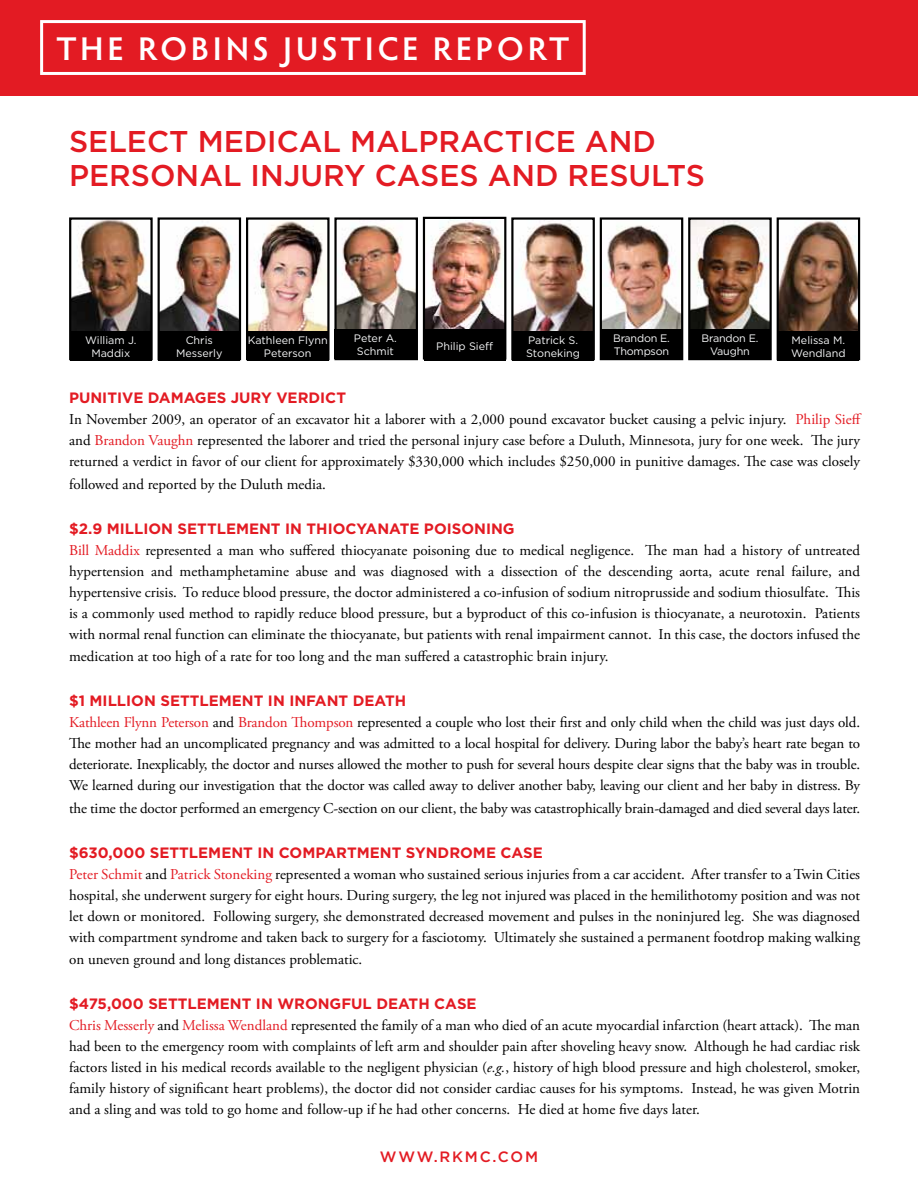
<style>
.page{position:relative;width:918px;height:1188px;background:#fff}
.page>*{position:absolute;margin:0;border:0;box-sizing:border-box;transform-origin:0 0}
.t1{font:600 33px "Hypatia Sans Pro";letter-spacing:.105em;color:#fff}
.t2{font:500 30px "Gotham HTF";color:#e31b23}
.t3{font:15px/21px "Adobe Garamond Pro";color:#000;text-align:justify}
.t4{font:700 15px "Gotham HTF";color:#e31b23}
.t5{font:500 15px "Gotham HTF";letter-spacing:.115em;color:#e31b23}
.t6{font:10.8px/12.9px "Gotham HTF";letter-spacing:-.005em;color:#f7f8f9;text-align:center}
.s1{color:#e31b23}
.s2{font-style:italic}
</style>
<div class="page">
<img style="left:426px;top:220px;width:77px;height:109px">
<div style="left:423px;top:217px;width:83px;height:143px;border:2px solid #000"></div>
<div style="left:424px;top:329px;width:81px;height:32px;background:#000"></div>
<img style="left:691px;top:220px;width:78px;height:109px">
<div style="left:688px;top:217px;width:84px;height:143px;border:2px solid #000"></div>
<div style="left:689px;top:329px;width:82px;height:30px;background:#000"></div>
<img style="left:603px;top:225px;width:77px;height:104px">
<div style="left:600px;top:217px;width:83px;height:143px;border:2px solid #000"></div>
<div style="left:601px;top:329px;width:81px;height:30px;background:#000"></div>
<img style="left:780px;top:220px;width:77px;height:111px">
<div style="left:777px;top:217px;width:83px;height:143px;border:2px solid #000"></div>
<div style="left:778px;top:331px;width:81px;height:29px;background:#000"></div>
<img style="left:249px;top:221px;width:78px;height:110px">
<div style="left:246px;top:217px;width:84px;height:143px;border:2px solid #000"></div>
<div style="left:247px;top:331px;width:82px;height:29px;background:#000"></div>
<img style="left:72px;top:220px;width:78px;height:111px">
<div style="left:69px;top:217px;width:84px;height:143px;border:2px solid #000"></div>
<div style="left:70px;top:331px;width:82px;height:29px;background:#000"></div>
<img style="left:514px;top:220px;width:78px;height:111px">
<div style="left:511px;top:217px;width:84px;height:143px;border:2px solid #000"></div>
<div style="left:512px;top:331px;width:82px;height:29px;background:#000"></div>
<img style="left:161px;top:225px;width:77px;height:106px">
<div style="left:158px;top:217px;width:83px;height:143px;border:2px solid #000"></div>
<div style="left:158px;top:331px;width:82px;height:29px;background:#000"></div>
<img style="left:337px;top:225px;width:78px;height:104px">
<div style="left:334px;top:217px;width:84px;height:143px;border:2px solid #000"></div>
<div style="left:335px;top:329px;width:81px;height:29px;background:#000"></div>
<div style="left:0;top:0;width:918px;height:95px;background:#e31b23"></div>
<div style="left:40px;top:20px;width:546px;height:55px;border:3px solid #fff"></div>
<h1 class="t1" style="left:56px;top:25px;width:515px">THE ROBINS JUSTICE REPORT</h1>
<h2 class="t2" style="left:69px;top:124px;width:20px">SELE</h2>
<h2 class="t2" style="left:147px;top:124px;width:251px">CT MEDICAL MALP</h2>
<h2 class="t2" style="left:439px;top:124px;width:219px">RACTICE AN D</h2>
<h2 class="t2" style="left:69px;top:159px;width:85px">PE RSONAL</h2>
<h2 class="t2" style="left:251px;top:159px;width:168px">INJURY CASES</h2>
<h2 class="t2" style="left:488px;top:159px;width:216px">AN D RESULTS</h2>
<p class="t6" style="left:436px;top:339px;width:58px">Philip Sieff</p>
<p class="t6" style="left:702px;top:332px;width:58px">Brandon E.<br>Vaughn</p>
<p class="t6" style="left:613px;top:332px;width:58px;text-align:left">Brandon E.<br>Thompson</p>
<p class="t6" style="left:791px;top:333px;width:56px;text-align:left">Melissa M .<br>Wendland</p>
<p class="t6" style="left:176px;top:333px;width:48px">Chris<br>Messerly</p>
<p class="t6" style="left:354px;top:331px;width:44px;text-align:left">Peter A.<br>Schmit</p>
<p class="t6" style="left:85px;top:333px;width:53px">William J.<br>Maddix</p>
<p class="t6" style="left:526px;top:333px;width:55px;text-align:left">Patrick S.<br>Stoneking</p>
<p class="t6" style="left:248px;top:333px;width:82px">Kathleen Flynn<br>Peterson</p>
<p class="t4" style="left:69px;top:389px;width:277px">PUNITIVE DAMAGES JURY VERDI CT</p>
<p class="t3" style="left:69px;top:409px;width:794px">In November 2009, an operator of an excavator hit a laborer with a 2,000 pound excavator bucket causing a pelvic injury. <span class="s1">Philip Sieff </span>and <span class="s1">Brandon Vaughn</span> represented the laborer and tried the personal injury case before a Duluth, Minnesota, jury for one week. The jury returned a verdict in favor of our client for approximately $330,000 which includes $250,000 in punitive damages. The case was closely</p>
<p class="t3" style="left:69px;top:474px;width:258px">followed and reported by the Duluth media.</p>
<p class="t4" style="left:69px;top:520px;width:447px">$2.9 MI LLION SETTLEM ENT I N THIOCYANATE POISONI NG</p>
<p class="t3" style="left:69px;top:540px;width:793px"><span class="s1">Bill Maddix</span> represented a man who suffered thiocyanate poisoning due to medical negligence. The man had a history of untreated hypertension and methamphetamine abuse and was diagnosed with a dissection of the descending aorta, acute renal failure, and hypertensive crisis. To reduce blood pressure, the doctor administered a co-infusion of sodium nitroprusside and sodium thiosulfate. This is a commonly used method to rapidly reduce blood pressure, but a byproduct of this co-infusion is thiocyanate, a neurotoxin. Patients with normal renal function can eliminate the thiocyanate, but patients with renal impairment cannot. In this case, the doctors infused the</p>
<p class="t3" style="left:69px;top:646px;width:541px">medication at too high of a rate for too long and the man suffered a catastrophic brain injury.</p>
<p class="t4" style="left:69px;top:692px;width:339px">$1 MI LLION SETTLEM ENT I N I NFANT DEATH</p>
<p class="t3" style="left:69px;top:712px;width:793px"><span class="s1">Kathleen Flynn Peterson</span> and <span class="s1">Brandon Thompson</span> represented a couple who lost their first and only child when the child was just days old.<br>The mother had an uncomplicated pregnancy and was admitted to a local hospital for delivery. During labor the baby’s heart rate began to deteriorate. Inexplicably, the doctor and nurses allowed the mother to push for several hours despite clear signs that the baby was in trouble.<br>We learned during our investigation that the doctor was called away to deliver another baby, leaving our client and her baby in distress. By</p>
<p class="t3" style="left:69px;top:798px;width:793px">the time the doctor performed an emergency C-section on our client, the baby was catastrophically brain-damaged and died several days later.</p>
<p class="t4" style="left:69px;top:844px;width:279px">$630,000 SETTLEM ENT I N COM PARTM</p>
<p class="t4" style="left:370px;top:844px;width:175px">ENT SYNDROM E CASE</p>
<p class="t3" style="left:69px;top:864px;width:793px"><span class="s1">Peter Schmit</span> and <span class="s1">Patrick Stoneking</span> represented a woman who sustained serious injuries from a car accident. After transfer to a Twin Cities hospital, she underwent surgery for eight hours. During surgery, the leg not injured was placed in the hemilithotomy position and was not let down or monitored. Following surgery, she demonstrated decreased movement and pulses in the noninjured leg. She was diagnosed with compartment syndrome and taken back to surgery for a fasciotomy. Ultimately she sustained a permanent footdrop making walking</p>
<p class="t3" style="left:69px;top:949px;width:295px">on uneven ground and long distances problematic.</p>
<p class="t4" style="left:69px;top:995px;width:409px">$475,000 SETTLEM ENT I N WRONGFUL DEATH CASE</p>
<p class="t3" style="left:69px;top:1015px;width:793px"><span class="s1">Chris Messerly</span> and <span class="s1">Melissa Wendland</span> represented the family of a man who died of an acute myocardial infarction (heart attack). The man had been to the emergency room with complaints of left arm and shoulder pain after shoveling heavy snow. Although he had cardiac risk factors listed in his medical records available to the negligent physician (<span class="s2">e.g.</span>, history of high blood pressure and high cholesterol, smoker, family history of significant heart problems), the doctor did not consider cardiac causes for his symptoms. Instead, he was given Motrin and a sling and was told to go home and follow-up if he had other concerns. He died at home five days later.</p>
<p class="t5" style="left:380px;top:1148px;width:157px">WWW.RKMC.COM</p>
</div>
